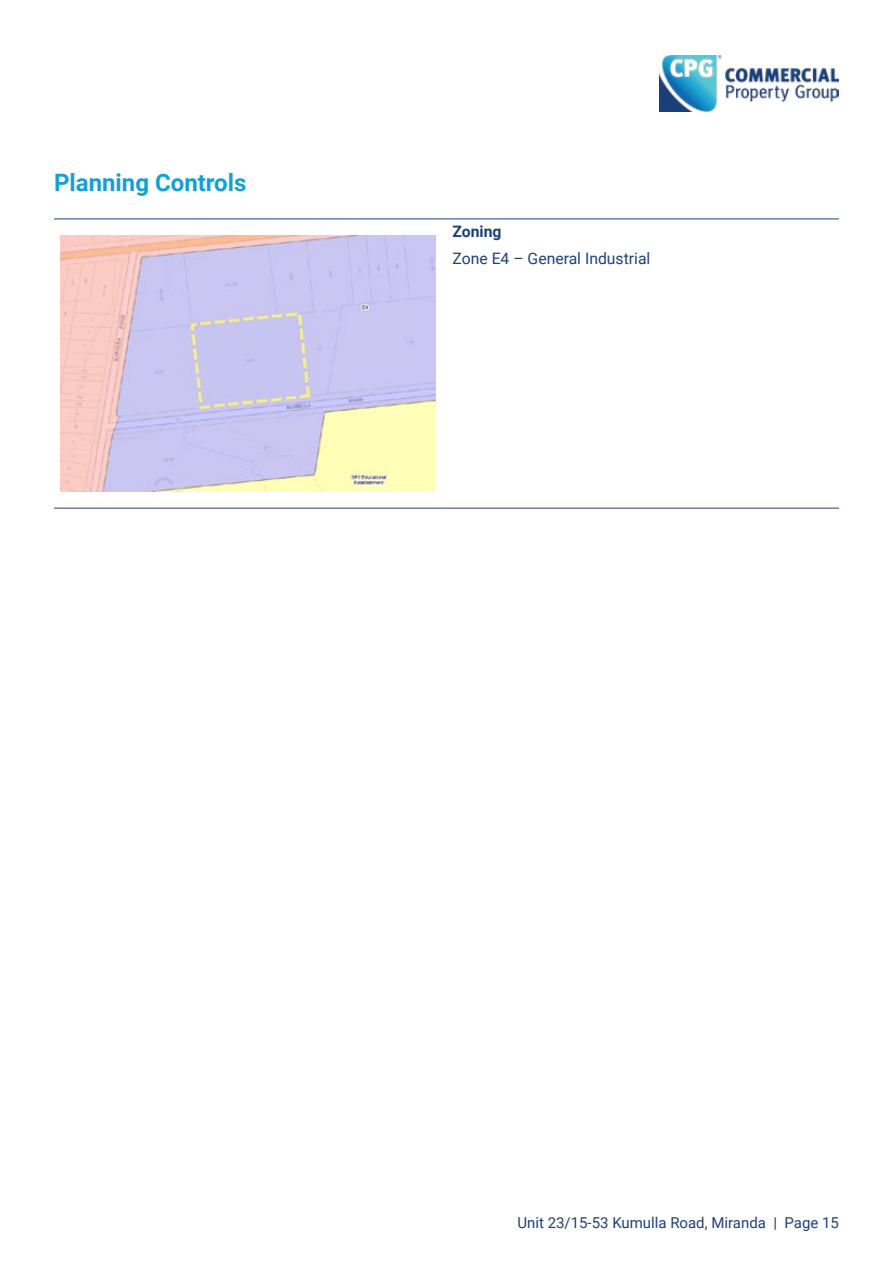
<style>
.page{position:relative;width:893px;height:1263px;background:#fff}
.page>*{position:absolute;margin:0;border:0;box-sizing:border-box;transform-origin:0 0}
.t1{font:700 24px "Roboto";color:#14a0d2}
.t2{font:15.75px "Roboto";color:#1e4079}
.t3{font:700 15.75px "Roboto";color:#1e4079}
.t4{font:15px "Roboto";color:#1e4079}
</style>
<div class="page">
<img style="left:660px;top:55px;width:179px;height:56px">
<hr style="left:54px;top:219px;width:392px;height:1px;background:#1e4079">
<hr style="left:446px;top:219px;width:393px;height:1px;background:#1e4079">
<hr style="left:54px;top:508px;width:392px;height:1px;background:#1e4079">
<hr style="left:446px;top:508px;width:393px;height:1px;background:#1e4079">
<img style="left:60px;top:236px;width:375px;height:255px">
<h1 class="t1" style="left:54px;top:166px;width:194px">Planning Controls</h1>
<p class="t3" style="left:452px;top:220px;width:51px">Zoning</p>
<p class="t2" style="left:452px;top:247px;width:199px">Zone E4 – General Industrial</p>
<p class="t4" style="left:517px;top:1212px;width:323px">Unit 23/15-53 Kumulla Road, Miranda | Page 15</p>
</div>
